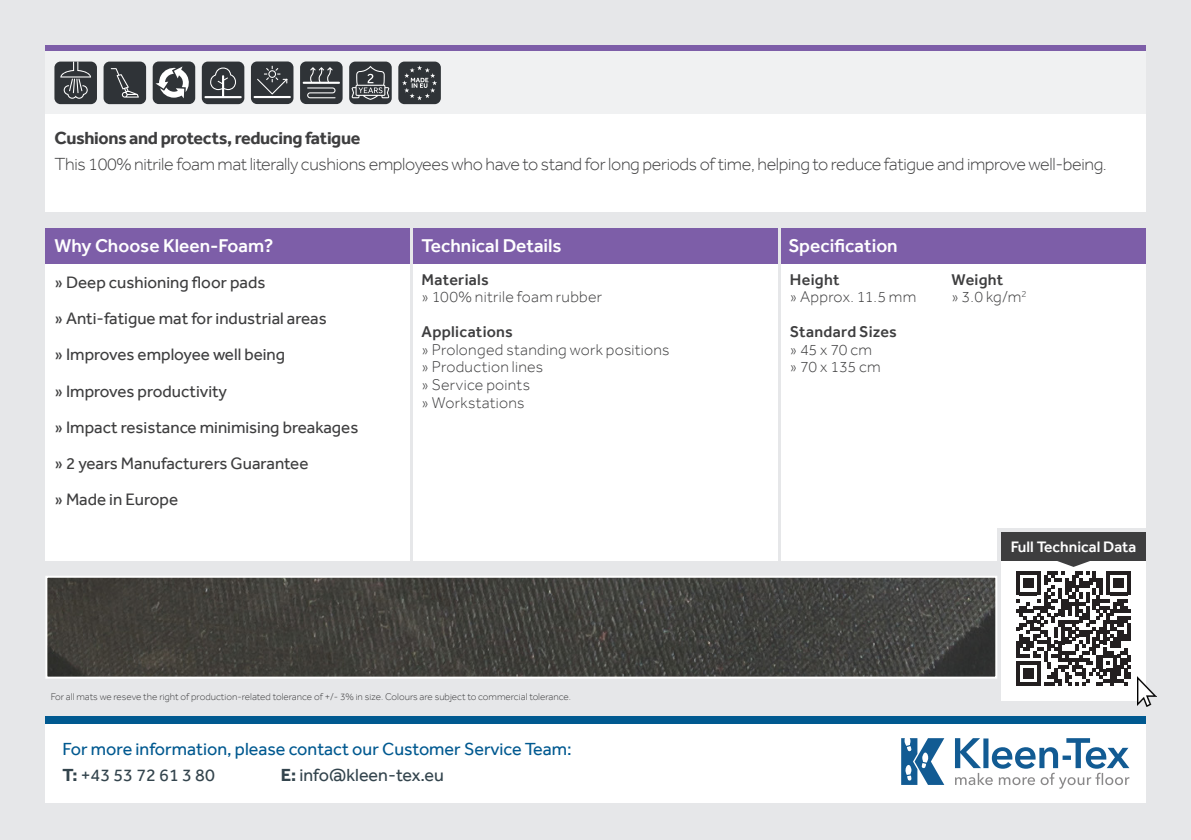
<style>
.page{position:relative;width:1191px;height:840px;background:#fff}
.page>*{position:absolute;margin:0;border:0;box-sizing:border-box;transform-origin:0 0}
.Picture_text{font:500 19px "Effra";color:#fff}
.Picture_text-2{font:300 18px "Effra";letter-spacing:-.02em;color:#3e3e3f}
.t1{font:18px/26px "Effra";color:#005990}
.Picture_text-3{font:700 18px "Effra";letter-spacing:-.02em;color:#3e3e3f}
.t2{font:18px "Effra";color:#33444d}
.Picture_text-4{font:17px "Effra";color:#3e3e3f}
.Picture_text-5{font:300 16px "Effra";letter-spacing:.02em;color:#3e3e3f}
.Picture_text-6{font:500 16px "Effra";letter-spacing:.015em;color:#3e3e3f}
.Picture_text-7{font:500 15.6px "Effra";color:#fff}
.t3{font:300 10px "Effra";color:#3e3e3f}
.s1{font-weight:700;color:#33444d}
.s2{color:#33444d}
.s3{font-weight:700}
</style>
<div class="page">
<div style="left:0;top:0;width:1191px;height:839px;background:#e6e7e9"></div>
<div style="left:45px;top:723px;width:1101px;height:79px;background:#fff"></div>
<div style="left:45px;top:716px;width:1101px;height:7px;background:#005990"></div>
<svg style="left:955px;top:738px;width:174px;height:50px"></svg>
<svg style="left:901px;top:738px;width:43px;height:46px"></svg>
<svg style="left:413px;top:263px;width:364px;height:297px"></svg>
<svg style="left:781px;top:263px;width:364px;height:297px"></svg>
<svg style="left:45px;top:263px;width:364px;height:297px"></svg>
<div style="left:45px;top:228px;width:1100px;height:35px;background:#7d5ea8"></div>
<svg style="left:45px;top:45px;width:1100px;height:7px;background:#8d73b2"></svg>
<svg style="left:45px;top:114px;width:1100px;height:97px"></svg>
<div style="left:45px;top:52px;width:1100px;height:62px;background:#f0f1f2"></div>
<svg style="left:997px;top:528px;width:152px;height:177px"></svg>
<div style="left:54px;top:62px;width:43px;height:42px;background:#2f3337;border-radius:6px"></div>
<svg style="left:60px;top:62px;width:31px;height:37px"></svg>
<div style="left:202px;top:62px;width:42px;height:42px;background:#2f3337;border-radius:6px"></div>
<svg style="left:204px;top:67px;width:38px;height:31px"></svg>
<div style="left:251px;top:62px;width:42px;height:42px;background:#2f3337;border-radius:6px"></div>
<hr style="left:253px;top:96px;width:38px;height:2px;background:#fff">
<svg style="left:257px;top:66px;width:30px;height:28px"></svg>
<div style="left:104px;top:62px;width:42px;height:42px;background:#2f3337;border-radius:6px"></div>
<svg style="left:111px;top:68px;width:28px;height:29px"></svg>
<div style="left:153px;top:62px;width:42px;height:42px;background:#2f3337;border-radius:6px"></div>
<svg style="left:155px;top:66px;width:34px;height:32px"></svg>
<div style="left:300px;top:62px;width:42px;height:42px;background:#2f3337;border-radius:6px"></div>
<svg style="left:303px;top:67px;width:37px;height:31px"></svg>
<div style="left:349px;top:62px;width:43px;height:42px;background:#2f3337;border-radius:6px"></div>
<svg style="left:351px;top:66px;width:38px;height:34px"></svg>
<div style="left:398px;top:62px;width:43px;height:42px;background:#2f3337;border-radius:6px"></div>
<svg style="left:402px;top:65px;width:35px;height:35px"></svg>
<img style="left:48px;top:578px;width:946px;height:97px">
<div style="left:45px;top:575px;width:952px;height:103px;border:2px solid #fff"></div>
<img style="left:1137px;top:676px;width:19px;height:29px">
<p class="Picture_text-3" style="left:54px;top:127px;width:307px">Cushions and protects, reducing fatigue</p>
<p class="Picture_text-2" style="left:54px;top:153px;width:1054px">This 100% nitrile foam mat literally cushions employees who have to stand for long periods of time, helping to reduce fatigue and improve well-being.</p>
<p class="Picture_text" style="left:54px;top:234px;width:220px">Why Choose Kleen-Foam?</p>
<p class="Picture_text-4" style="left:54px;top:272px;width:212px">» Deep cushioning floor pads</p>
<p class="Picture_text-4" style="left:54px;top:308px;width:274px">» Anti-fatigue mat for industrial areas</p>
<p class="Picture_text-4" style="left:54px;top:344px;width:232px">» Improves employee well being</p>
<p class="Picture_text-4" style="left:54px;top:380px;width:174px">» Improves productivity</p>
<p class="Picture_text-4" style="left:54px;top:416px;width:305px">» Impact resistance minimising breakages</p>
<p class="Picture_text-4" style="left:54px;top:452px;width:255px">» 2 years Manufacturers Guarantee</p>
<p class="Picture_text-4" style="left:54px;top:488px;width:125px">» Made in Europe</p>
<p class="Picture_text" style="left:421px;top:234px;width:142px">Technical Details</p>
<p class="Picture_text" style="left:788px;top:234px;width:111px">Specification</p>
<p class="Picture_text-6" style="left:790px;top:270px;width:51px">Height</p>
<p class="Picture_text-6" style="left:951px;top:270px;width:53px">Weight</p>
<p class="Picture_text-5" style="left:790px;top:287px;width:128px">» Approx. 11.5 mm</p>
<p class="Picture_text-5" style="left:951px;top:287px;width:76px">» 3.0 kg/m<sup>2</sup></p>
<p class="Picture_text-6" style="left:790px;top:322px;width:108px">Standard Sizes</p>
<p class="Picture_text-5" style="left:790px;top:340px;width:84px">» 45 x 70 cm</p>
<p class="Picture_text-5" style="left:790px;top:357px;width:92px">» 70 x 135 cm</p>
<p class="Picture_text-6" style="left:421px;top:270px;width:69px">Materials</p>
<p class="Picture_text-5" style="left:421px;top:287px;width:182px">» 100% nitrile foam rubber</p>
<p class="Picture_text-6" style="left:421px;top:322px;width:93px">Applications</p>
<p class="Picture_text-5" style="left:421px;top:340px;width:249px">» Prolonged standing work positions</p>
<p class="Picture_text-5" style="left:421px;top:357px;width:123px">» Production lines</p>
<p class="Picture_text-5" style="left:421px;top:375px;width:110px">» Service points</p>
<p class="Picture_text-5" style="left:421px;top:392px;width:105px">» Workstations</p>
<p class="Picture_text-7" style="left:1010px;top:537px;width:127px">Full Technical Data</p>
<p class="t3" style="left:51px;top:690px;width:522px">For all mats we reseve the right of production-related tolerance of +/- 3% in size. Colours are subject to commercial tolerance.</p>
<p class="t1" style="left:63px;top:735px;width:510px">For more information, please contact our Customer Service Team:<br><span class="s1">T:</span> <span class="s2">+43 53 72 61 3 80</span></p>
<p class="t2" style="left:281px;top:763px;width:165px"><span class="s3">E:</span> info@kleen-tex.eu</p>
</div>
